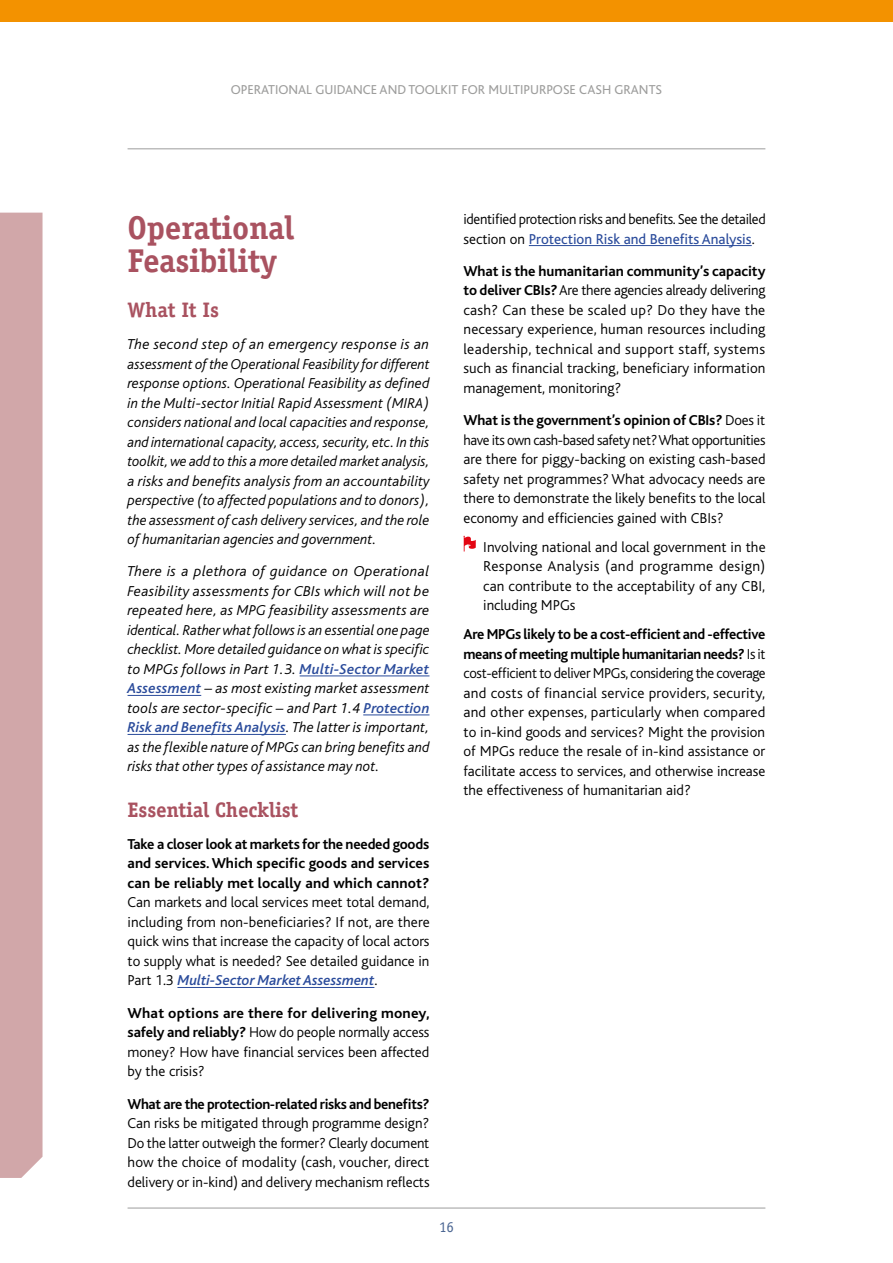
<style>
.page{position:relative;width:893px;height:1263px;background:#fff}
.page>*{position:absolute;margin:0;border:0;box-sizing:border-box;transform-origin:0 0}
.t1{font:700 33px/33px "Officina Serif";letter-spacing:-.01em;color:#a95260}
.t2{font:700 21px "Officina Serif";letter-spacing:-.01em;color:#a95260}
.t3{font:300 15px/19.5px "Bliss";color:#000;text-align:justify}
.t4{font:italic 300 15px/19.5px "Bliss";color:#000;text-align:justify}
.t5{font:700 15px/19.5px "Bliss";color:#000;text-align:justify}
.t6{font:300 15px/19.5px "Bliss";letter-spacing:-.02em;color:#000}
.t7{font:700 15px "Bliss";letter-spacing:-.02em;color:#000}
.t8{font:15px "Officina Serif";color:#496491}
.t9{font:13.5px "Bliss";color:#9d9d9c}
.s1{font-weight:500;color:#2a4b9b}
.s2{font-weight:500;font-style:italic;color:#2a4b9b}
.s3{font-weight:700}
.s4{font-weight:400;color:#2a4b9b}
</style>
<div class="page">
<div style="left:0;top:0;width:893px;height:21px;background:#f39200"></div>
<hr style="left:128px;top:148px;width:637px;height:1px;background:#9d9d9c">
<hr style="left:128px;top:1208px;width:637px;height:1px;background:#9d9d9c">
<div style="left:0;top:213px;width:43px;height:965px;background:#d1a7a9"></div>
<hr style="left:300px;top:676px;width:129px;height:1px;background:#2a4b9b">
<hr style="left:128px;top:695px;width:73px;height:1px;background:#2a4b9b">
<hr style="left:363px;top:715px;width:66px;height:1px;background:#2a4b9b">
<hr style="left:128px;top:734px;width:158px;height:1px;background:#2a4b9b">
<hr style="left:177px;top:987px;width:197px;height:1px;background:#2a4b9b">
<hr style="left:529px;top:245px;width:223px;height:1px;background:#2a4b9b">
<svg style="left:463px;top:536px;width:13px;height:15px"></svg>
<p class="t9" style="left:231px;top:82px;width:433px">OPERATIONAL GUIDANCE AND TOOLKIT FOR MULTIPURPOSE CASH GRANTS</p>
<h1 class="t1" style="left:128px;top:210px;width:168px">Operational<br>Feasibility</h1>
<h2 class="t2" style="left:128px;top:297px;width:93px">What It Is</h2>
<p class="t4" style="left:128px;top:335px;width:304px">The second step of an emergency response is an assessment of the Operational Feasibility for different response options. Operational Feasibility as defined in the Multi-sector Initial Rapid Assessment (MIRA) considers national and local capacities and response, and international capacity, access, security, etc. In this toolkit, we add to this a more detailed market analysis, a risks and benefits analysis from an accountability perspective (to affected populations and to donors), the assessment of cash delivery services, and the role of humanitarian agencies and government.</p>
<p class="t4" style="left:128px;top:562px;width:304px">There is a plethora of guidance on Operational Feasibility assessments for CBIs which will not be repeated here, as MPG feasibility assessments are identical. Rather what follows is an essential one page checklist. More detailed guidance on what is specific to MPGs follows in Part 1.3. <span class="s1">Multi-Sector Market Assessment</span> – as most existing market assessment tools are sector-specific – and Part 1.4 <span class="s1">Protection Risk and Benefits Analysis</span>. The latter is important, as the flexible nature of MPGs can bring benefits and risks that other types of assistance may not.</p>
<h2 class="t2" style="left:128px;top:796px;width:172px">Essential Checklist</h2>
<p class="t5" style="left:128px;top:835px;width:303px">Take a closer look at markets for the needed goods and services. Which specific goods and services can be reliably met locally and which cannot?</p>
<p class="t3" style="left:128px;top:893px;width:304px">Can markets and local services meet total demand, including from non-beneficiaries? If not, are there quick wins that increase the capacity of local actors to supply what is needed? See detailed guidance in Part 1.3 <span class="s2">Multi-Sector Market Assessment</span>.</p>
<p class="t3" style="left:128px;top:1003px;width:304px"><span class="s3">What options are there for delivering money, safely and reliably?</span> How do people normally access money? How have financial services been affected by the crisis?</p>
<p class="t7" style="left:128px;top:1096px;width:303px">What are the protection-related risks and benefits?</p>
<p class="t3" style="left:128px;top:1113px;width:304px">Can risks be mitigated through programme design?<br>Do the latter outweigh the former? Clearly document how the choice of modality (cash, voucher, direct delivery or in-kind) and delivery mechanism reflects</p>
<p class="t6" style="left:463px;top:210px;width:304px">identified protection risks and benefits. See the detailed section on <span class="s4">Protection Risk and Benefits Analysis</span>.</p>
<p class="t3" style="left:463px;top:261px;width:304px"><span class="s3">What is the humanitarian community’s capacity to deliver CBIs?</span> Are there agencies already delivering cash? Can these be scaled up? Do they have the necessary experience, human resources including leadership, technical and support staff, systems such as financial tracking, beneficiary information management, monitoring?</p>
<p class="t3" style="left:463px;top:411px;width:304px"><span class="s3">What is the government’s opinion of CBIs?</span> Does it have its own cash-based safety net? What opportunities are there for piggy-backing on existing cash-based safety net programmes? What advocacy needs are there to demonstrate the likely benefits to the local economy and efficiencies gained with CBIs?</p>
<p class="t3" style="left:483px;top:537px;width:284px">Involving national and local government in the Response Analysis (and programme design) can contribute to the acceptability of any CBI, including MPGs</p>
<p class="t3" style="left:463px;top:625px;width:304px"><span class="s3">Are MPGs likely to be a cost-efficient and -effective means of meeting multiple humanitarian needs?</span> Is it cost-efficient to deliver MPGs, considering the coverage and costs of financial service providers, security, and other expenses, particularly when compared to in-kind goods and services? Might the provision of MPGs reduce the resale of in-kind assistance or facilitate access to services, and otherwise increase the effectiveness of humanitarian aid?</p>
<p class="t8" style="left:439px;top:1218px;width:16px">16</p>
</div>
